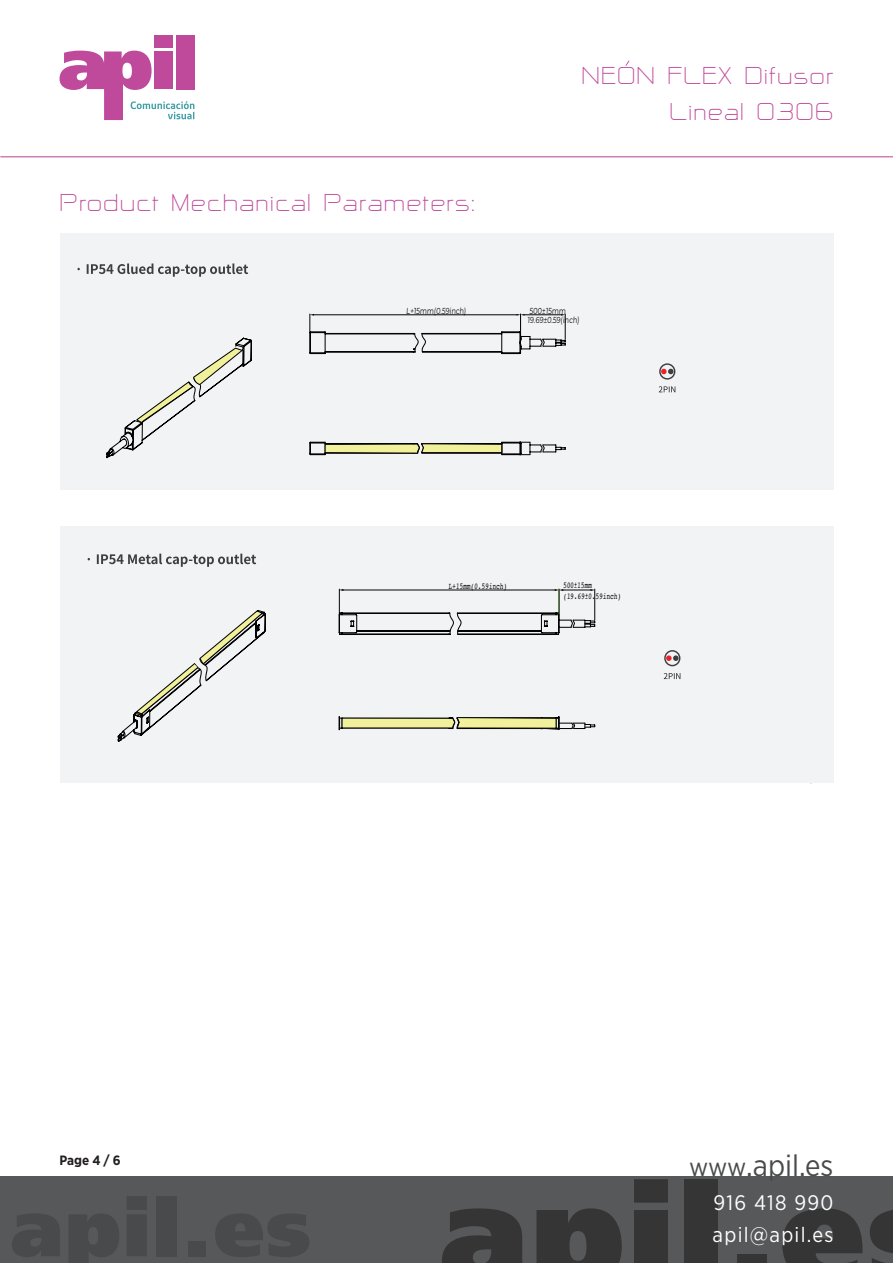
<style>
.page{position:relative;width:893px;height:1263px;background:#fff}
.page>*{position:absolute;margin:0;border:0;box-sizing:border-box;transform-origin:0 0}
.Titular{font:30px/36px "NP Naipol Allin One";letter-spacing:.04em;color:#bf499b;text-align:right}
.t1{font:30px "Gotham Narrow";color:#494a4b}
.t2{font:21px "Gotham Narrow";letter-spacing:.06em;color:#fff}
.t3{font:700 13.5px "Gotham Narrow";color:#231f20}
.t4{font:8.85px/11.9px "Courier";color:#030303;scale:.69 1}
.t5{font:8.7px/8.9px "Montserrat";color:#030303;scale:.76 1}
.s1{font-size:25.5px}
</style>
<div class="page">
<hr style="left:0;top:156px;width:893px;height:1px;background:#bf499b">
<div style="left:0;top:1176px;width:893px;height:87px;background:#57585a"></div>
<div style="left:154px;top:35px;width:19px;height:13px;background:#bf499b"></div>
<div style="left:176px;top:35px;width:19px;height:54px;background:#bf499b"></div>
<svg style="left:60px;top:51px;width:134px;height:69px"></svg>
<div style="left:60px;top:233px;width:773px;height:257px;background:#f2f3f4"></div>
<div style="left:60px;top:526px;width:773px;height:257px;background:#f2f3f4"></div>
<svg style="left:77px;top:263px;width:171px;height:14px"></svg>
<svg style="left:135px;top:589px;width:460px;height:141px"></svg>
<svg style="left:88px;top:554px;width:168px;height:13px"></svg>
<hr style="left:314px;top:314px;width:202px;height:1px;background:#030303">
<svg style="left:310px;top:314px;width:4px;height:18px"></svg>
<hr style="left:525px;top:314px;width:36px;height:1px;background:#030303">
<svg style="left:516px;top:314px;width:9px;height:18px"></svg>
<svg style="left:561px;top:314px;width:5px;height:21px"></svg>
<svg style="left:309px;top:332px;width:213px;height:3px"></svg>
<svg style="left:106px;top:335px;width:460px;height:124px"></svg>
<svg style="left:137px;top:347px;width:107px;height:76px"></svg>
<svg style="left:325px;top:443px;width:178px;height:11px;background:#a6a66e"></svg>
<svg style="left:659px;top:386px;width:16px;height:6px"></svg>
<div style="left:659px;top:363px;width:16px;height:17px;border:1px solid #3e3e3f;border-radius:50%"></div>
<svg style="left:661px;top:369px;width:12px;height:5px"></svg>
<svg style="left:664px;top:673px;width:16px;height:6px"></svg>
<div style="left:664px;top:650px;width:16px;height:16px;border:1px solid #3e3e3f;border-radius:50%"></div>
<svg style="left:666px;top:655px;width:13px;height:6px"></svg>
<p class="Titular" style="left:60px;top:188px;width:417px">Product Mechanical Parameters:</p>
<p class="Titular" style="left:581px;top:61px;width:254px">NEON FLEX Difusor<br>Lineal 0306</p>
<p class="t5" style="left:406px;top:306px;width:82px">L+15mm(0.59inch)</p>
<p class="t5" style="left:528px;top:306px;width:71px">500±15mm<br>19.69±0.59(inch)</p>
<p class="t3" style="left:60px;top:1151px;width:63px">Page 4 / 6</p>
<p class="t4" style="left:449px;top:580px;width:88px">L+15mm(0.59inch)</p>
<p class="t4" style="left:563px;top:579px;width:87px">500±15mm (19.69±0.59inch)</p>
<p class="t1" style="left:689px;top:1147px;width:146px"><span class="s1">www</span>.apil.es</p>
<p class="t2" style="left:713px;top:1190px;width:122px">916 418 990</p>
<p class="t2" style="left:713px;top:1221px;width:122px">apil@apil.es</p>
</div>
